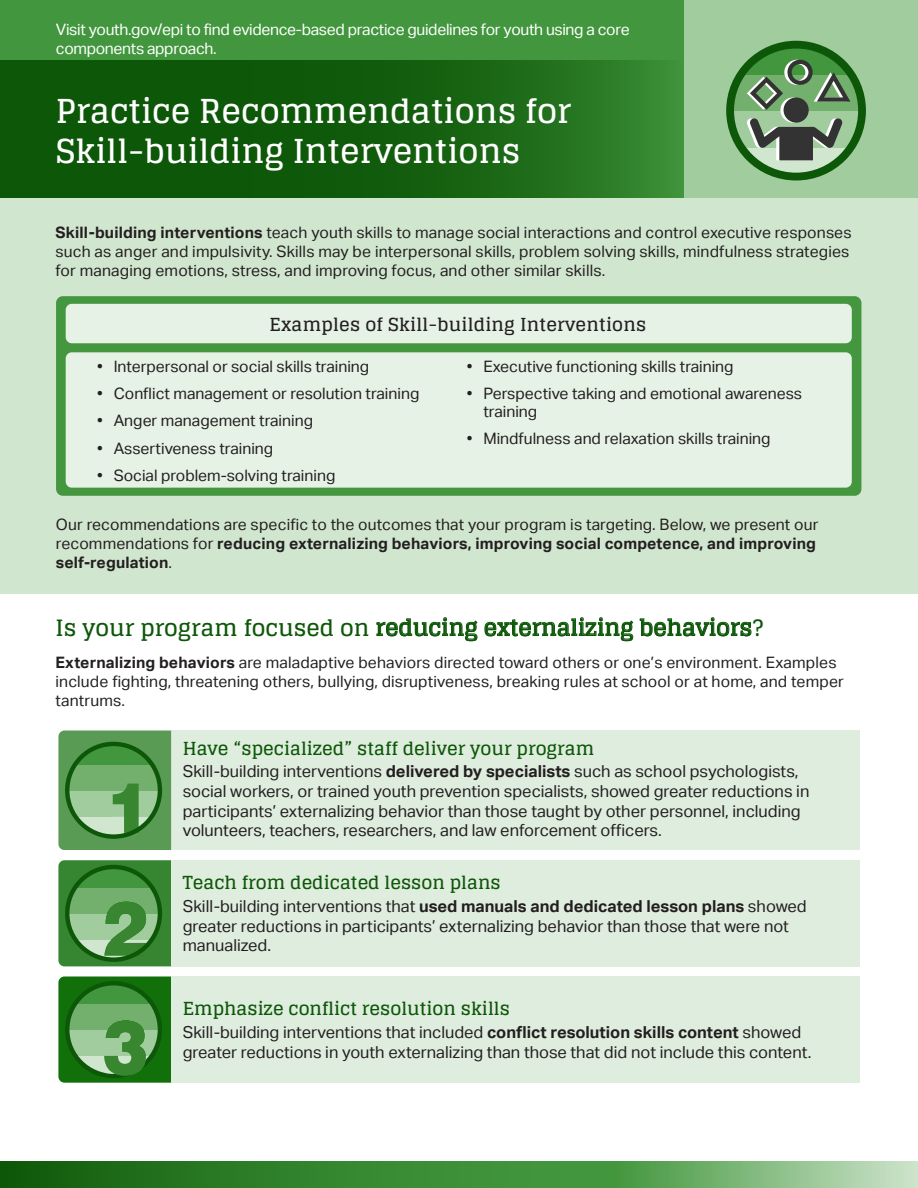
<style>
.page{position:relative;width:918px;height:1188px;background:#fff}
.page>*{position:absolute;margin:0;border:0;box-sizing:border-box;transform-origin:0 0}
.t1{font:900 76.5px/118.8px "Helvetica";color:#1f691a;scale:.93 1}
.t2{font:900 70.8px "Helvetica";color:#1f691a}
.t3{font:700 33px/40.5px "Glegoo";color:#fff}
.t4{font:700 22.5px "Glegoo";color:#0d5708}
.t5{font:700 18px "Glegoo";color:#0d5708}
.t6{font:700 18px "Glegoo";letter-spacing:.01em;color:#231f20}
.t7{font:16.5px/19.8px "Aktiv Grotesk";color:#231f20}
.t8{font:15.75px/18.9px "Aktiv Grotesk";letter-spacing:.01em;color:#231f20}
.t9{font:15.75px/18.9px "Aktiv Grotesk";letter-spacing:-.02em;color:#fff}
.s1{font-weight:700}
</style>
<div class="page">
<div style="left:656px;top:0;width:262px;height:200px;background:#a1cc9e"></div>
<div style="left:0;top:0;width:683px;height:200px;background:#42963d"></div>
<svg style="left:0;top:60px;width:682px;height:139px;background:#186313"></svg>
<svg style="left:726px;top:41px;width:140px;height:140px"></svg>
<div style="left:0;top:199px;width:918px;height:395px;background:#d1e6cf"></div>
<svg style="left:0;top:1161px;width:918px;height:27px;background:#4b9347"></svg>
<div style="left:171px;top:730px;width:689px;height:120px;background:#dfedde"></div>
<div style="left:171px;top:860px;width:689px;height:106px;background:#dfedde"></div>
<div style="left:171px;top:976px;width:689px;height:107px;background:#dfedde"></div>
<svg style="left:56px;top:296px;width:805px;height:200px;background:#489944"></svg>
<div style="left:66px;top:304px;width:786px;height:39px;background:#e6f2e6"></div>
<div style="left:66px;top:352px;width:786px;height:136px;background:#e6f2e6"></div>
<svg style="left:58px;top:731px;width:113px;height:119px;background:#68a463"></svg>
<svg style="left:58px;top:860px;width:113px;height:106px;background:#5d9e58"></svg>
<svg style="left:58px;top:977px;width:113px;height:106px;background:#4f964a"></svg>
<p class="t9" style="left:56px;top:20px;width:575px">Visit youth.gov/epi to find evidence-based practice guidelines for youth using a core components approach.</p>
<h3 class="t3" style="left:56px;top:91px;width:517px">Practice Recommendations for<br>Skill-building Interventions</h3>
<p class="t8" style="left:56px;top:223px;width:798px"><span class="s1">Skill-building interventions</span> teach youth skills to manage social interactions and control executive responses such as anger and impulsivity. Skills may be interpersonal skills, problem solving skills, mindfulness strategies for managing emotions, stress, and improving focus, and other similar skills.</p>
<p class="t6" style="left:269px;top:314px;width:378px">Examples of Skill-building Interventions</p>
<p class="t8" style="left:97px;top:357px;width:274px">• Interpersonal or social skills training</p>
<p class="t8" style="left:97px;top:384px;width:324px">• Conflict management or resolution training</p>
<p class="t8" style="left:97px;top:411px;width:217px">• Anger management training</p>
<p class="t8" style="left:97px;top:439px;width:178px">• Assertiveness training</p>
<p class="t8" style="left:97px;top:466px;width:240px">• Social problem-solving training</p>
<p class="t8" style="left:467px;top:357px;width:268px">• Executive functioning skills training</p>
<p class="t8" style="left:483px;top:384px;width:320px;text-indent:-17px">• Perspective taking and emotional awareness training</p>
<p class="t8" style="left:467px;top:430px;width:305px">• Mindfulness and relaxation skills training</p>
<p class="t8" style="left:56px;top:515px;width:764px">Our recommendations are specific to the outcomes that your program is targeting. Below, we present our recommendations for <span class="s1">reducing externalizing behaviors, improving social competence, and improving self-regulation</span>.</p>
<h3 class="t4" style="left:56px;top:615px;width:709px">Is your program focused on reducing externalizing behaviors?</h3>
<p class="t8" style="left:56px;top:653px;width:790px"><span class="s1">Externalizing behaviors</span> are maladaptive behaviors directed toward others or one’s environment. Examples include fighting, threatening others, bullying, disruptiveness, breaking rules at school or at home, and temper tantrums.</p>
<h2 class="t2" style="left:106px;top:765px;width:49px">1</h2>
<h1 class="t1" style="left:102px;top:869px;width:53px">2<br>3</h1>
<p class="t5" style="left:183px;top:738px;width:413px">Have “specialized” staff deliver your program</p>
<p class="t7" style="left:183px;top:761px;width:628px">Skill-building interventions <span class="s1">delivered by specialists</span> such as school psychologists, social workers, or trained youth prevention specialists, showed greater reductions in participants’ externalizing behavior than those taught by other personnel, including volunteers, teachers, researchers, and law enforcement officers.</p>
<p class="t5" style="left:183px;top:872px;width:320px">Teach from dedicated lesson plans</p>
<p class="t7" style="left:183px;top:896px;width:626px">Skill-building interventions that <span class="s1">used manuals and dedicated lesson plans</span> showed greater reductions in participants’ externalizing behavior than those that were not manualized.</p>
<p class="t5" style="left:183px;top:999px;width:329px">Emphasize conflict resolution skills</p>
<p class="t7" style="left:183px;top:1022px;width:630px">Skill-building interventions that included <span class="s1">conflict resolution skills content</span> showed greater reductions in youth externalizing than those that did not include this content.</p>
</div>
